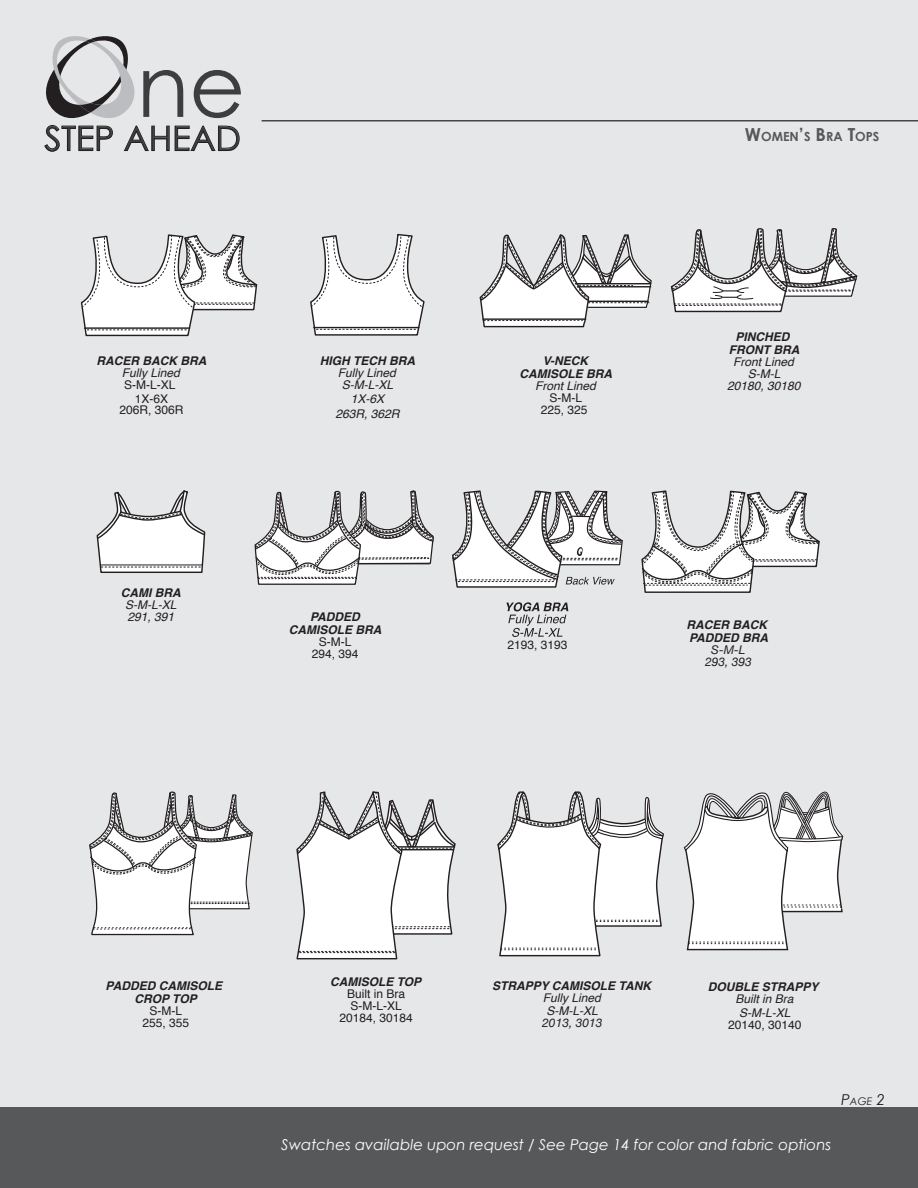
<style>
.page{position:relative;width:918px;height:1188px;background:#fff}
.page>*{position:absolute;margin:0;border:0;box-sizing:border-box;transform-origin:0 0}
.t1{font:86.1px "Century Gothic";color:#3e3e3f}
.t2{font:34.05px "Century Gothic";color:#3e3e3f}
.t3{font:italic 15px "Century Gothic";color:#fff}
.t4{font:700 12.6px "Century Gothic";color:#57585a}
.t5{font:italic 700 12px/13.5px "Helvetica";color:#231f20;text-align:center}
.t6{font:italic 12px/12px "Helvetica";color:#231f20;text-align:center}
.t7{font:12px/12px "Helvetica";color:#231f20;text-align:center}
.t8{font:italic 12px/12px "Helvetica Neue";color:#231f20;text-align:center}
.t9{font:italic 10.5px "Century Gothic";color:#231f20}
.s1{font-size:18px}
.s2{font-size:15px}
</style>
<div class="page">
<div style="left:0;top:0;width:918px;height:1107px;background:#e6e7e9"></div>
<div style="left:0;top:1107px;width:918px;height:81px;background:#57585a"></div>
<svg style="left:175px;top:126px;width:64px;height:25px;background:#b9b9bb"></svg>
<svg style="left:42px;top:33px;width:127px;height:118px;background:#c5c6c7"></svg>
<svg style="left:85px;top:39px;width:10px;height:4px"></svg>
<svg style="left:80px;top:235px;width:179px;height:102px"></svg>
<svg style="left:479px;top:232px;width:173px;height:101px"></svg>
<svg style="left:254px;top:489px;width:181px;height:121px"></svg>
<svg style="left:640px;top:490px;width:181px;height:104px"></svg>
<svg style="left:88px;top:790px;width:165px;height:146px"></svg>
<svg style="left:497px;top:789px;width:168px;height:168px"></svg>
<svg style="left:683px;top:784px;width:161px;height:167px"></svg>
<hr style="left:262px;top:120px;width:656px;height:2px;background:#454646">
<svg style="left:96px;top:490px;width:111px;height:84px"></svg>
<hr style="left:101px;top:565px;width:101px;height:1px;background:#231f20">
<svg style="left:670px;top:226px;width:188px;height:129px"></svg>
<svg style="left:506px;top:602px;width:62px;height:35px;background:#b6b6b8"></svg>
<svg style="left:451px;top:490px;width:173px;height:98px"></svg>
<svg style="left:296px;top:790px;width:160px;height:170px"></svg>
<svg style="left:309px;top:234px;width:117px;height:102px"></svg>
<h1 class="t1" style="left:137px;top:33px;width:110px">ne</h1>
<h2 class="t2" style="left:44px;top:117px;width:198px">STEP AHEAD</h2>
<p class="t5" style="left:96px;top:354px;width:111px">RACER BACK BRA</p>
<p class="t6" style="left:122px;top:367px;width:60px">Fully Lined</p>
<p class="t7" style="left:124px;top:378px;width:53px;line-height:14.4px">S-M-L-XL<br>1X-6X</p>
<p class="t7" style="left:119px;top:404px;width:66px">206R, 306R</p>
<p class="t5" style="left:121px;top:586px;width:61px">CAMI BRA</p>
<p class="t6" style="left:125px;top:599px;width:53px;text-align:left">S-M-L-XL<br>291, 391</p>
<p class="t5" style="left:320px;top:354px;width:97px">HIGH TECH BRA</p>
<p class="t6" style="left:338px;top:367px;width:60px">Fully Lined<br>S-M-L-XL</p>
<p class="t6" style="left:335px;top:392px;width:66px;line-height:14.4px">1X-6X<br>263R, 362R</p>
<p class="t5" style="left:519px;top:354px;width:94px">V-NECK<br>CAMISOLE BRA</p>
<p class="t6" style="left:535px;top:380px;width:62px">Front Lined</p>
<p class="t7" style="left:541px;top:392px;width:48px">S-M-L<br>225, 325</p>
<p class="t5" style="left:289px;top:610px;width:94px">PADDED<br>CAMISOLE BRA</p>
<p class="t7" style="left:312px;top:636px;width:48px">S-M-L<br>294, 394</p>
<p class="t7" style="left:507px;top:640px;width:62px">2193, 3193</p>
<p class="t4" style="left:745px;top:129px;width:136px"><span class="s1">W</span>OMEN<span class="s1">’</span>S <span class="s1">B</span>RA <span class="s1">T</span>OPS</p>
<p class="t5" style="left:729px;top:330px;width:72px">PINCHED<br>FRONT BRA</p>
<p class="t6" style="left:727px;top:356px;width:75px">Front Lined<br>S-M-L<br>20180, 30180</p>
<p class="t5" style="left:686px;top:618px;width:83px;text-align:left">RACER BACK<br>PADDED BRA</p>
<p class="t8" style="left:705px;top:645px;width:48px">S-M-L<br>293, 393</p>
<p class="t5" style="left:106px;top:979px;width:118px">PADDED CAMISOLE<br>CROP TOP</p>
<p class="t7" style="left:142px;top:1005px;width:48px">S-M-L<br>255, 355</p>
<p class="t5" style="left:330px;top:975px;width:93px">CAMISOLE TOP</p>
<p class="t7" style="left:339px;top:988px;width:75px">Built in Bra<br>S-M-L-XL<br>20184, 30184</p>
<p class="t5" style="left:492px;top:979px;width:160px">STRAPPY CAMISOLE TANK</p>
<p class="t6" style="left:543px;top:991px;width:60px;line-height:13.5px">Fully Lined<br>S-M-L-XL</p>
<p class="t8" style="left:542px;top:1018px;width:62px">2013, 3013</p>
<p class="t5" style="left:708px;top:980px;width:112px">DOUBLE STRAPPY</p>
<p class="t6" style="left:736px;top:993px;width:60px;line-height:13.5px;text-align:left">Built in Bra<br>S-M-L-XL</p>
<p class="t7" style="left:728px;top:1019px;width:75px">20140, 30140</p>
<p class="t9" style="left:841px;top:1095px;width:45px"><span class="s2">P</span>AGE <span class="s2">2</span></p>
<p class="t3" style="left:281px;top:1135px;width:552px">Swatches available upon request / See Page 14 for color and fabric options</p>
</div>
